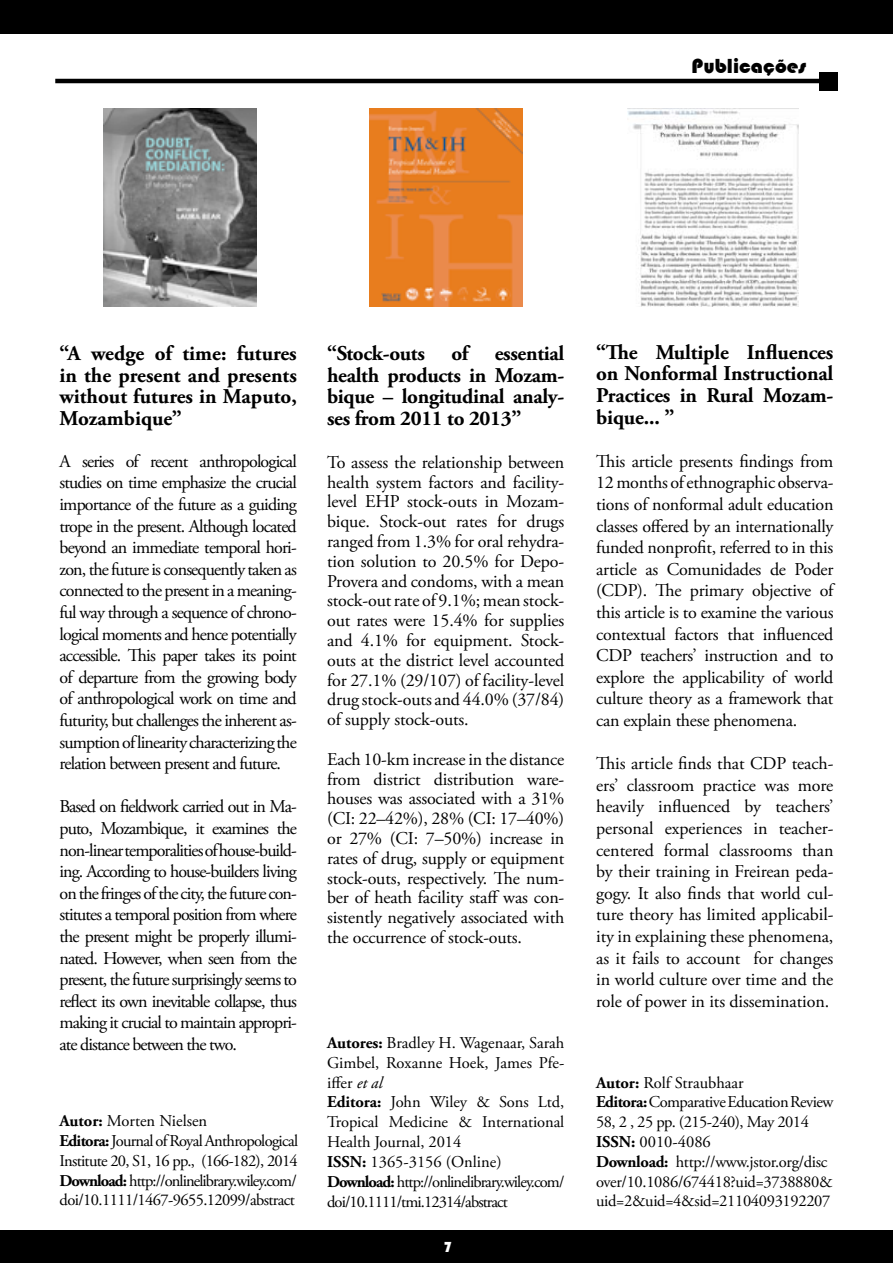
<style>
.page{position:relative;width:893px;height:1263px;background:#fff}
.page>*{position:absolute;margin:0;border:0;box-sizing:border-box;transform-origin:0 0}
.t1{font:700 21px/21.6px "Adobe Garamond Pro";letter-spacing:-.01em;color:#000;text-align:justify}
.t2{font:21px "Bauhaus 93";color:#000}
.t3{font:18px/21.6px "Adobe Garamond Pro";letter-spacing:-.015em;color:#000;text-align:justify}
.t4{font:16.5px/19.8px "Adobe Garamond Pro";letter-spacing:-.03em;color:#000}
.t5{font:16.5px/19.8px "Adobe Garamond Pro";color:#000}
.t6{font:16.5px/19.8px "Adobe Garamond Pro";letter-spacing:-.055em;color:#000}
.t7{font:16.35px/19.8px "Adobe Garamond Pro";letter-spacing:-.005em;color:#000}
.t8{font:15px "Bauhaus 93";color:#fff}
.s1{font-weight:700}
.s2{font-style:italic}
.s3{font-size:16.5px}
</style>
<div class="page">
<div style="left:0;top:0;width:893px;height:34px;background:#000"></div>
<div style="left:0;top:1230px;width:893px;height:33px;background:#000"></div>
<img style="left:103px;top:108px;width:154px;height:199px">
<hr style="left:55px;top:79px;width:774px;height:4px;background:#000">
<div style="left:820px;top:72px;width:18px;height:18px;background:#000"></div>
<img style="left:370px;top:108px;width:153px;height:199px">
<img style="left:628px;top:108px;width:170px;height:199px">
<p class="t2" style="left:692px;top:54px;width:116px">Publicações</p>
<p class="t1" style="left:60px;top:343px;width:239px">“A wedge of time: futures in the present and presents without futures in Maputo, Mozambique”</p>
<p class="t3" style="left:60px;top:451px;width:239px">A series of recent anthropological studies on time emphasize the crucial importance of the future as a guiding trope in the present. Although located beyond an immediate temporal hori&shy;zon, the future is consequently taken as connected to the present in a meaning&shy;ful way through a sequence of chrono&shy;logical moments and hence potentially accessible. This paper takes its point of departure from the growing body of anthropological work on time and futurity, but challenges the inherent as&shy;sumption of linearity characterizing the relation between present and future.</p>
<p class="t3" style="left:60px;top:796px;width:239px">Based on fieldwork carried out in Ma&shy;puto, Mozambique, it examines the non-linear temporalities of house-build&shy;ing. According to house-builders living on the fringes of the city, the future con&shy;stitutes a temporal position from where the present might be properly illumi&shy;nated. However, when seen from the present, the future surprisingly seems to reflect its own inevitable collapse, thus making it crucial to maintain appropri&shy;ate distance between the two.</p>
<p class="t4" style="left:60px;top:1112px;width:240px"><span class="s1">Autor:</span> Morten Nielsen<br><span class="s1">Editora:</span> Journal of Royal Anthropological Institute 20, S1, 16 pp., (166-182), 2014<br><span class="s1">Download:</span> http://onlinelibrary.wiley.com/ doi/10.1111/1467-9655.12099/abstract</p>
<p class="t1" style="left:327px;top:343px;width:239px;text-indent:168px">essential health products in Mozam&shy;bique – longitudinal analy&shy;ses from 2011 to 2013”</p>
<p class="t3" style="left:327px;top:453px;width:239px;line-height:19.8px">To assess the relationship between health system factors and facility&shy;level EHP stock-outs in Mozam&shy;bique. Stock-out rates for drugs ranged from 1.3% for oral rehydra&shy;tion solution to 20.5% for Depo-Provera and condoms, with a mean stock-out rate of 9.1%; mean stock&shy;out rates were 15.4% for supplies and 4.1% for equipment. Stock&shy;outs at the district level accounted for 27.1% (29/107) of facility-level drug stock-outs and 44.0% (37/84) of supply stock-outs.</p>
<p class="t3" style="left:327px;top:750px;width:239px;line-height:19.8px">Each 10-km increase in the distance from district distribution ware&shy;houses was associated with a 31% (CI: 22–42%), 28% (CI: 17–40%) or 27% (CI: 7–50%) increase in rates of drug, supply or equipment stock-outs, respectively. The num&shy;ber of heath facility staff was con&shy;sistently negatively associated with the occurrence of stock-outs.</p>
<p class="t1" style="left:327px;top:343px;width:99px">“Stock-outs</p>
<p class="t1" style="left:451px;top:343px;width:19px">of</p>
<p class="t5" style="left:327px;top:1033px;width:239px"><span class="s1">Autores:</span> Bradley H. Wagenaar, Sarah<br>Gimbel, Roxanne Hoek, James Pfe&shy;iffer <span class="s2">et al<br></span><span class="s1">Editora:</span> John Wiley &amp; Sons Ltd,</p>
<p class="t7" style="left:327px;top:1113px;width:239px">Tropical Medicine &amp; International<br>Health Journal<span class="s3">, 2014</span></p>
<p class="t6" style="left:327px;top:1152px;width:239px"><span class="s1">ISSN:</span> 1365-3156 (Online)<br><span class="s1">Download:</span> http://onlinelibrary.wiley.com/ doi/10.1111/tmi.12314/abstract</p>
<p class="t8" style="left:444px;top:1239px;width:10px">7</p>
<p class="t1" style="left:596px;top:342px;width:239px">“The Multiple Influences on Nonformal Instructional Practices in Rural Mozam&shy;bique... ”</p>
<p class="t3" style="left:596px;top:451px;width:239px">This article presents findings from 12 months of ethnographic observa&shy;tions of nonformal adult education classes offered by an internationally funded nonprofit, referred to in this article as Comunidades de Poder (CDP). The primary objective of this article is to examine the various contextual factors that influenced CDP teachers’ instruction and to explore the applicability of world culture theory as a framework that can explain these phenomena.</p>
<p class="t3" style="left:596px;top:753px;width:239px">This article finds that CDP teach&shy;ers’ classroom practice was more heavily influenced by teachers’ personal experiences in teacher&shy;centered formal classrooms than by their training in Freirean peda&shy;gogy. It also finds that world cul&shy;ture theory has limited applicabil&shy;ity in explaining these phenomena, as it fails to account for changes in world culture over time and the role of power in its dissemination.</p>
<p class="t4" style="left:596px;top:1073px;width:239px"><span class="s1">Autor:</span> Rolf Straubhaar<br><span class="s1">Editora:</span> Comparative Education Review<br>58, 2 , 25 pp. (215-240), May 2014<br><span class="s1">ISSN:</span> 0010-4086<br><span class="s1">Download:</span> http://www.jstor.org/disc over/10.1086/674418?uid=3738880&amp; uid=2&amp;uid=4&amp;sid=21104093192207</p>
</div>
